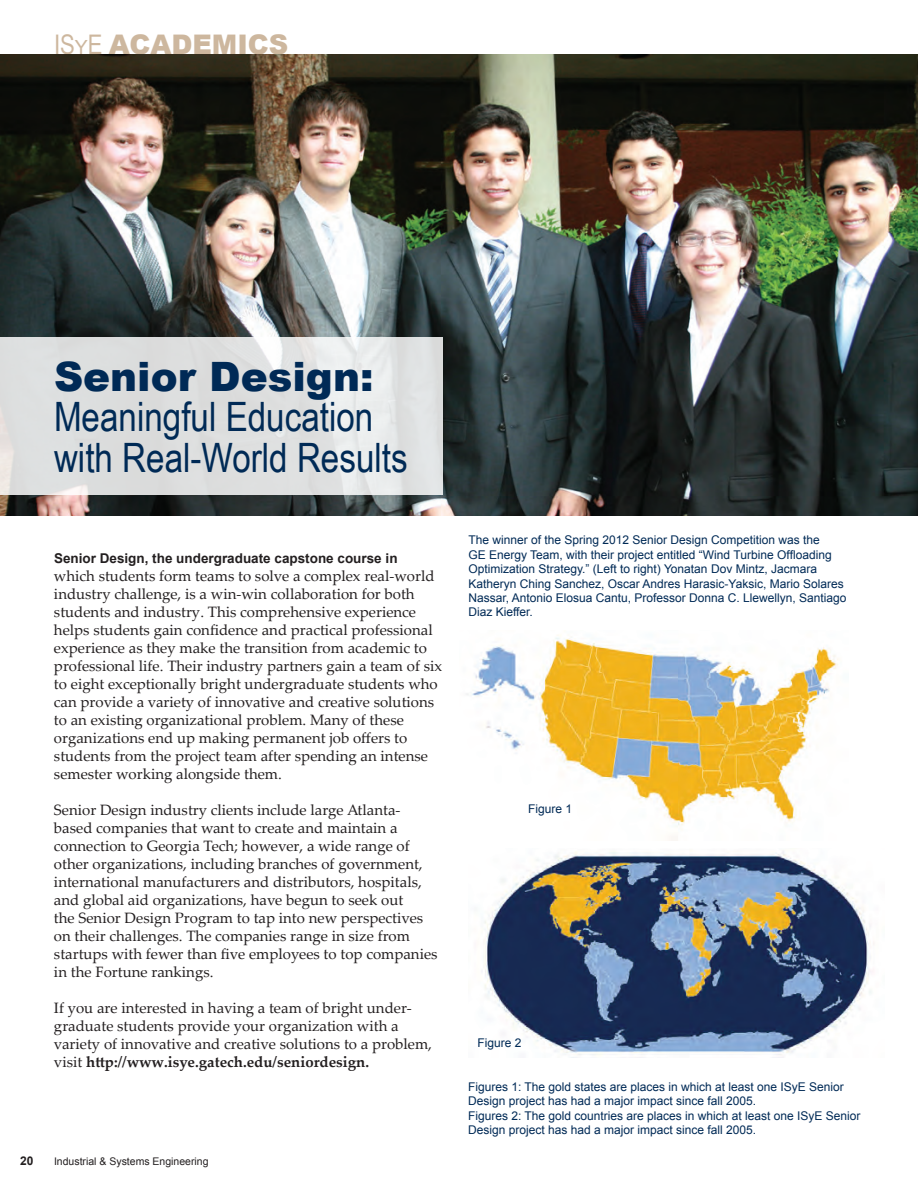
<style>
.page{position:relative;width:918px;height:1188px;background:#fff}
.page>*{position:absolute;margin:0;border:0;box-sizing:border-box;transform-origin:0 0}
.t1{font:40.5px/40.5px "Arial Narrow";color:#002a56}
.t2{font:900 40.5px "Arial";color:#002a56}
.t3{font:900 27px "Arial";color:#cdb79e}
.t4{font:15px/18px "Palatino Linotype";color:#231f20}
.t5{font:700 13.5px "Arial";color:#231f20}
.t6{font:12px/14.4px "Arial";color:#002a56}
.t7{font:700 12px "Arial";color:#231f20}
.t8{font:10.5px "Arial";color:#231f20}
.s1{font-family:"Arial Narrow";font-weight:400}
.s2{font-weight:400;font-size:19.5px}
.s3{font-weight:700}
</style>
<div class="page">
<img style="left:0;top:54px;width:918px;height:461px">
<div style="left:0;top:338px;width:443px;height:157px;background:linear-gradient(to right,#dbdcdb,#e4e6e6)"></div>
<img style="left:466px;top:635px;width:373px;height:205px">
<img style="left:484px;top:851px;width:390px;height:207px">
<h2 class="t3" style="left:54px;top:25px;width:236px"><span class="s1">IS</span><span class="s2">y</span><span class="s1">E</span> Academics</h2>
<h1 class="t2" style="left:54px;top:347px;width:321px">Senior Design:</h1>
<h1 class="t1" style="left:54px;top:395px;width:355px">Meaningful Education with Real-World Results</h1>
<p class="t5" style="left:54px;top:550px;width:345px">Senior Design, the undergraduate capstone course in</p>
<p class="t4" style="left:54px;top:567px;width:390px">which students form teams to solve a complex real-world industry challenge, is a win-win collaboration for both students and industry. This comprehensive experience helps students gain confidence and practical professional experience as they make the transition from academic to professional life. Their industry partners gain a team of six to eight exceptionally bright undergraduate students who can provide a variety of innovative and creative solutions to an existing organizational problem. Many of these organizations end up making permanent job offers to students from the project team after spending an intense semester working alongside them.</p>
<p class="t4" style="left:54px;top:801px;width:385px">Senior Design industry clients include large Atlanta&shy;based companies that want to create and maintain a connection to Georgia Tech; however, a wide range of other organizations, including branches of government, international manufacturers and distributors, hospitals, and global aid organizations, have begun to seek out<br>the Senior Design Program to tap into new perspectives on their challenges. The companies range in size from startups with fewer than five employees to top companies in the Fortune rankings.</p>
<p class="t4" style="left:54px;top:999px;width:380px">If you are interested in having a team of bright under&shy;graduate students provide your organization with a variety of innovative and creative solutions to a problem, visit <span class="s3">http://www.isye.gatech.edu/seniordesign.</span></p>
<p class="t7" style="left:20px;top:1153px;width:15px">20</p>
<p class="t8" style="left:54px;top:1154px;width:156px">Industrial &amp; Systems Engineering</p>
<p class="t6" style="left:468px;top:533px;width:380px">The winner of the Spring 2012 Senior Design Competition was the<br>GE Energy Team, with their project entitled “Wind Turbine Offloading Optimization Strategy.” (Left to right) Yonatan Dov Mintz, Jacmara Katheryn Ching Sanchez, Oscar Andres Harasic-Yaksic, Mario Solares Nassar, Antonio Elosua Cantu, Professor Donna C. Llewellyn, Santiago Diaz Kieffer.</p>
<p class="t6" style="left:528px;top:802px;width:46px">Figure 1</p>
<p class="t6" style="left:477px;top:1036px;width:46px">Figure 2</p>
<p class="t6" style="left:468px;top:1080px;width:394px">Figures 1: The gold states are places in which at least one ISyE Senior Design project has had a major impact since fall 2005.<br>Figures 2: The gold countries are places in which at least one ISyE Senior Design project has had a major impact since fall 2005.</p>
</div>
